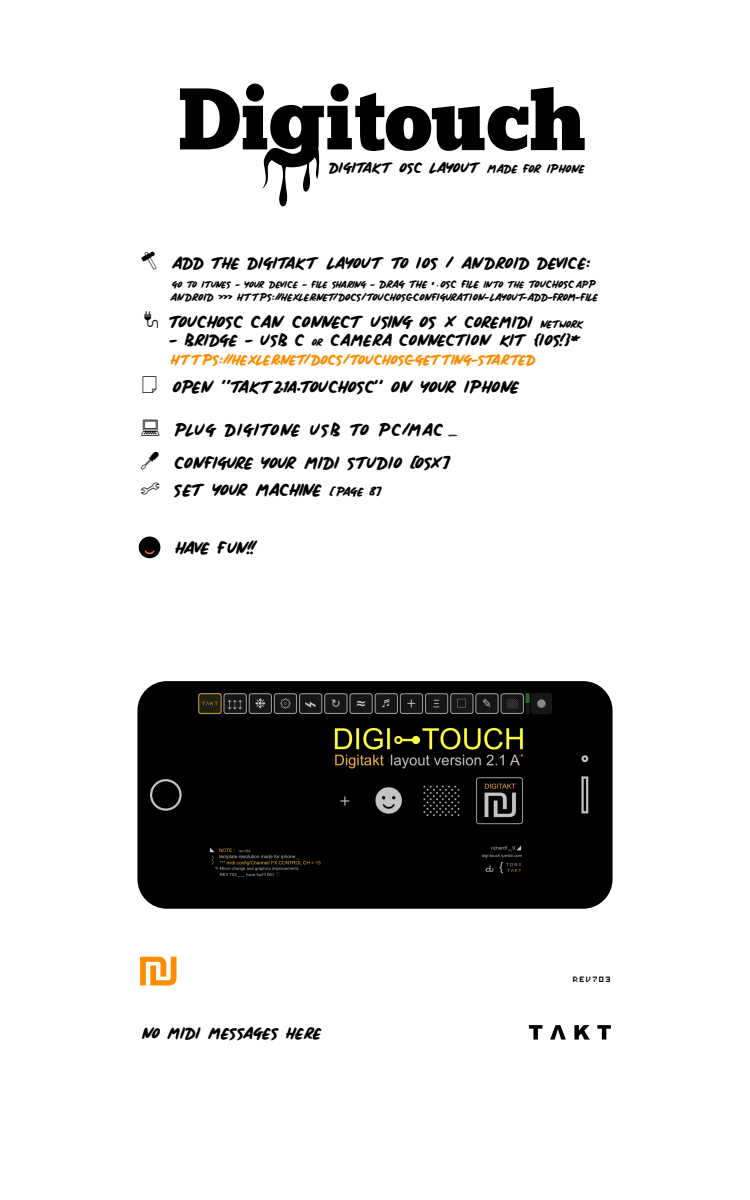
<style>
.page{position:relative;width:750px;height:1200px;background:#fff}
.page>*{position:absolute;margin:0;border:0;box-sizing:border-box;transform-origin:0 0}
.t1{font:15.9px/32.7px "Signboard";color:#000}
.t2{font:15.38px "Signboard";color:#000}
.t3{font:15.3px "Signboard";color:#000}
.t4{font:15px "Signboard";color:#000}
.t5{font:13.73px "Signboard";color:#000}
.t6{font:13.5px "Signboard";color:#ff8c00}
.t7{font:9.75px "Signboard";color:#000}
.t8{font:9px "Signboard";letter-spacing:-.11em;color:#000}
.t9{font:8.48px "Elektron Pixel Font";color:#000}
.s1{font-size:10.95px}
.s2{font-size:9.75px}
.s3{font-size:15.3px}
.s4{font-size:9.98px}
.s5{font-size:15px}
.s6{font-family:"Permanent Marker";font-size:11.4px;color:#333}
.s7{font-size:11.4px}
</style>
<div class="page">
<svg style="left:139px;top:536px;width:21px;height:22px"></svg>
<svg style="left:180px;top:83px;width:405px;height:124px"></svg>
<div style="left:139px;top:683px;width:472px;height:224px;background:#000;border-radius:28px"></div>
<div style="left:137px;top:681px;width:476px;height:227px;border:4px solid #000;border-radius:28px"></div>
<svg style="left:150px;top:779px;width:32px;height:31px"></svg>
<svg style="left:581px;top:755px;width:7px;height:7px"></svg>
<svg style="left:581px;top:776px;width:7px;height:37px"></svg>
<img style="left:199px;top:693px;width:352px;height:198px">
<svg style="left:529px;top:1025px;width:13px;height:14px"></svg>
<svg style="left:550px;top:1025px;width:16px;height:14px"></svg>
<svg style="left:574px;top:1025px;width:16px;height:14px"></svg>
<svg style="left:597px;top:1025px;width:14px;height:14px"></svg>
<svg style="left:140px;top:956px;width:37px;height:30px"></svg>
<p class="t5" style="left:329px;top:161px;width:257px">DIGITAKT OSC LAYOUT <span class="s1">MADE FOR IPHONE</span></p>
<p class="t2" style="left:140px;top:256px;width:453px">❖ ADD THE DIGITAKT LAYOUT TO IOS / ANDROID DEVICE:</p>
<p class="t8" style="left:172px;top:280px;width:425px">GO TO ITUNES - YOUR DEVICE - FILE SHARING - <span class="s2">DRAG THE</span> * . <span class="s2">OSC FILE</span> INTO THE <span class="s2">TOUCHOSC</span> AP<span class="s2">P</span></p>
<p class="t7" style="left:170px;top:292px;width:429px">ANDROID &gt;&gt;&gt; HTTPS://HEXLER.NET/DOCS/TOUCHOSC-CONFIGURATION-LAYOUT-ADD-FROM-FILE</p>
<p class="t1" style="left:140px;top:305px;width:446px">✔ TOUCHOSC CAN CONNECT USING OS X <span class="s3">COREMIDI</span> <span class="s4">NETWORK</span></p>
<p class="t3" style="left:170px;top:333px;width:413px">- BRIDGE - USB C <span class="s2">OR</span> CAMERA CONNECTION KIT {IOS!}*</p>
<p class="t6" style="left:171px;top:354px;width:366px">HTTPS://HEXLER.NET/DOCS/TOUCHOSC-GETTING-STARTED</p>
<p class="t1" style="left:173px;top:370px;width:348px">OPEN “TAKT<span class="s5">2.1A.</span>TOUCHOSC” ON YOUR IPHONE</p>
<p class="t1" style="left:175px;top:414px;width:284px;text-indent:-35px">❑ PLUG DIGITONE USB TO PC/MAC <span class="s6">_<br></span>CONFIGURE YOUR MIDI STUDIO [OSX]</p>
<p class="t1" style="left:174px;top:474px;width:209px">SET YOUR MACHINE <span class="s7">[PAGE 8]</span></p>
<p class="t1" style="left:176px;top:531px;width:84px">HA VE F UN!!</p>
<p class="t4" style="left:142px;top:1026px;width:181px">NO MIDI MESSAGES HERE</p>
<p class="t9" style="left:572px;top:975px;width:41px">rev703</p>
</div>
